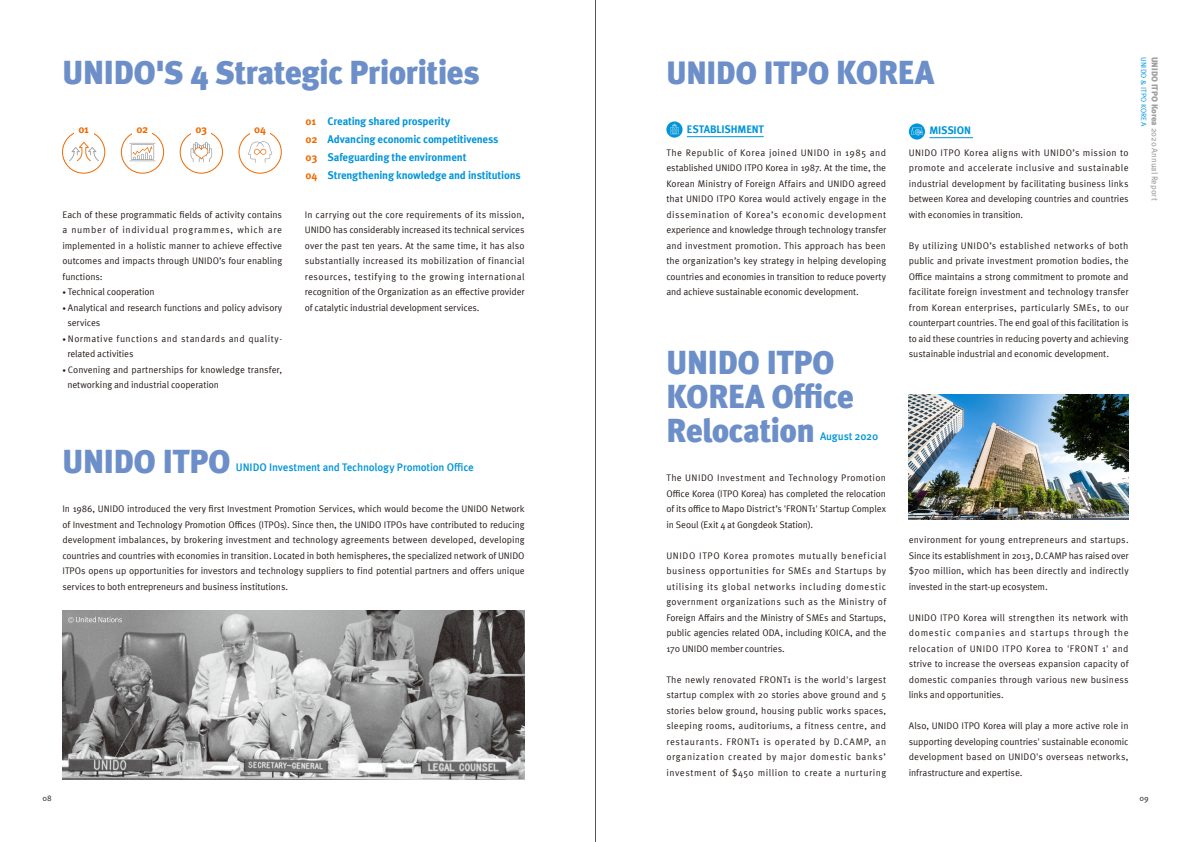
<style>
.page{position:relative;width:1191px;height:842px;background:#fff}
.page>*{position:absolute;margin:0;border:0;box-sizing:border-box;transform-origin:0 0}
.t1{font:900 33px/34px "Meta Pro";letter-spacing:-.02em;color:#6d8fc9}
.t2{font:900 32px "Meta Pro";letter-spacing:-.01em;color:#6d8fc9}
.t3{font:700 11px/18px "Meta Pro";letter-spacing:-.015em;color:#0095da}
.t4{font:500 11px "Meta Pro";letter-spacing:-.02em;color:#0095da}
.t5{font:700 11px "Meta Pro";letter-spacing:-.025em;color:#ed6a02}
.t6{font:9.5px/15.5px "Meta Pro";letter-spacing:-.005em;color:#221815;text-align:justify}
.t7{font:9.5px/15.5px "Meta Pro";letter-spacing:.04em;color:#221815}
.t8{font:8.5px "Meta Pro";letter-spacing:-.005em;color:#9fa0a0}
.t9{font:8px "Meta Pro";color:#221815}
.t10{font:7.5px "Meta Pro";letter-spacing:.015em;color:#0095da}
.s1{font-size:7px}
.s2{color:#ed6a02}
.s3{font-size:33px}
.s4{font-weight:900}
</style>
<div class="page">
<hr style="left:687px;top:136px;width:76px;height:1px;background:#0095da">
<svg style="left:666px;top:121px;width:16px;height:17px"></svg>
<svg style="left:669px;top:123px;width:10px;height:12px"></svg>
<hr style="left:929px;top:137px;width:44px;height:1px;background:#0095da">
<svg style="left:909px;top:123px;width:16px;height:17px"></svg>
<svg style="left:911px;top:128px;width:11px;height:7px"></svg>
<img style="left:908px;top:394px;width:220px;height:125px">
<img style="left:62px;top:611px;width:462px;height:169px">
<svg style="left:68px;top:617px;width:54px;height:6px"></svg>
<svg style="left:69px;top:142px;width:30px;height:19px"></svg>
<div style="left:62px;top:131px;width:43px;height:42px;border:1px solid #ed6a02;border-radius:50%"></div>
<div style="left:74px;top:124px;width:19px;height:13px;background:#fff"></div>
<svg style="left:129px;top:143px;width:26px;height:19px"></svg>
<div style="left:121px;top:131px;width:43px;height:42px;border:1px solid #ed6a02;border-radius:50%"></div>
<div style="left:133px;top:124px;width:19px;height:13px;background:#fff"></div>
<svg style="left:190px;top:142px;width:22px;height:20px"></svg>
<div style="left:180px;top:131px;width:43px;height:42px;border:1px solid #ed6a02;border-radius:50%"></div>
<div style="left:191px;top:124px;width:20px;height:13px;background:#fff"></div>
<svg style="left:248px;top:141px;width:24px;height:22px"></svg>
<div style="left:239px;top:131px;width:42px;height:42px;border:1px solid #ed6a02;border-radius:50%"></div>
<div style="left:250px;top:124px;width:20px;height:13px;background:#fff"></div>
<hr style="left:595px;top:0;width:1px;height:842px;background:#595757">
<h1 class="t1" style="left:63px;top:54px;width:419px">UNIDO's 4 Strategic Priorities</h1>
<p class="t5" style="left:78px;top:121px;width:12px">01</p>
<p class="t5" style="left:136px;top:121px;width:13px">02</p>
<p class="t5" style="left:195px;top:121px;width:13px">03</p>
<p class="t5" style="left:254px;top:121px;width:13px">04</p>
<p class="t6" style="left:62px;top:206px;width:221px">Each of these programmatic fields of activity contains a number of individual programmes, which are implemented in a holistic manner to achieve effective outcomes and impacts through UNIDO’s four enabling functions:</p>
<p class="t6" style="left:62px;top:283px;width:94px"><span class="s1">•</span> Technical cooperation</p>
<p class="t6" style="left:67px;top:299px;width:216px;text-indent:-5px"><span class="s1">•</span> Analytical and research functions and policy advisory services</p>
<p class="t7" style="left:67px;top:330px;width:216px;text-indent:-5px"><span class="s1">•</span> Normative functions and standards and quality&shy;related activities</p>
<p class="t6" style="left:67px;top:361px;width:216px;text-indent:-5px"><span class="s1">•</span> Convening and partnerships for knowledge transfer, networking and industrial cooperation</p>
<p class="t3" style="left:305px;top:112px;width:217px"><span class="s2">01</span> Creating shared prosperity<br><span class="s2">02</span> Advancing economic competitiveness<br><span class="s2">03</span> Safeguarding the environment<br><span class="s2">04</span> Strengthening knowledge and institutions</p>
<p class="t6" style="left:305px;top:206px;width:221px">In carrying out the core requirements of its mission, UNIDO has considerably increased its technical services over the past ten years. At the same time, it has also substantially increased its mobilization of financial resources, testifying to the growing international recognition of the Organization as an effective provider of catalytic industrial development services.</p>
<h1 class="t1" style="left:63px;top:443px;width:170px">UNIDO ITPO</h1>
<p class="t4" style="left:236px;top:459px;width:7px">unido</p>
<p class="t4" style="left:269px;top:459px;width:206px">i nvestment and technology promotion office</p>
<p class="t6" style="left:62px;top:500px;width:464px">In 1986, UNIDO introduced the very first Investment Promotion Services, which would become the UNIDO Network of Investment and Technology Promotion Offices (ITPOs). Since then, the UNIDO ITPOs have contributed to reducing development imbalances, by brokering investment and technology agreements between developed, developing countries and countries with economies in transition. Located in both hemispheres, the specialized network of UNIDO ITPOs opens up opportunities for investors and technology suppliers to find potential partners and offers unique services to both entrepreneurs and business institutions.</p>
<h2 class="t2" style="left:666px;top:47px;width:269px">UNIDO ITPO <span class="s3">KOREA</span></h2>
<p class="t3" style="left:687px;top:119px;width:78px">ESTABLISHMENT</p>
<p class="t6" style="left:666px;top:144px;width:221px">The Republic of Korea joined UNIDO in 1985 and established UNIDO ITPO Korea in 1987. At the time, the Korean Ministry of Foreign Affairs and UNIDO agreed that UNIDO ITPO Korea would actively engage in the dissemination of Korea’s economic development experience and knowledge through technology transfer and investment promotion. This approach has been the organization’s key strategy in helping developing countries and economies in transition to reduce poverty and achieve sustainable economic development.</p>
<h1 class="t1" style="left:666px;top:344px;width:170px">UNIDO ITPO<br>Korea</h1>
<h1 class="t1" style="left:666px;top:378px;width:189px;text-indent:105px">Office<br>Relocation</h1>
<p class="t4" style="left:820px;top:428px;width:60px">August 2020</p>
<p class="t3" style="left:929px;top:120px;width:43px">MISSION</p>
<p class="t6" style="left:909px;top:144px;width:221px">UNIDO ITPO Korea aligns with UNIDO’s mission to promote and accelerate inclusive and sustainable industrial development by facilitating business links between Korea and developing countries and countries with economies in transition.</p>
<p class="t6" style="left:909px;top:237px;width:221px">By utilizing UNIDO’s established networks of both public and private investment promotion bodies, the Office maintains a strong commitment to promote and facilitate foreign investment and technology transfer from Korean enterprises, particularly SMEs, to our counterpart countries. The end goal of this facilitation is to aid these countries in reducing poverty and achieving sustainable industrial and economic development.</p>
<p class="t10" style="left:1149px;top:57px;width:71px;rotate:90deg">UNIDO &amp; ITPO KOREA</p>
<p class="t8" style="left:1161px;top:57px;width:145px;rotate:90deg"><span class="s4">UNIDO ITPO korea</span> 2020 Annual Report</p>
<p class="t6" style="left:666px;top:470px;width:221px">The UNIDO Investment and Technology Promotion Office Korea (ITPO Korea) has completed the relocation of its office to Mapo District’s 'FRONT1' Startup Complex in Seoul (Exit 4 at Gongdeok Station).</p>
<p class="t6" style="left:666px;top:547px;width:221px">UNIDO ITPO Korea promotes mutually beneficial business opportunities for SMEs and Startups by utilising its global networks including domestic government organizations such as the Ministry of Foreign Affairs and the Ministry of SMEs and Startups, public agencies related ODA, including KOICA, and the 170 UNIDO member countries.</p>
<p class="t6" style="left:666px;top:671px;width:221px">The newly renovated FRONT1 is the world's largest startup complex with 20 stories above ground and 5 stories below ground, housing public works spaces, sleeping rooms, auditoriums, a fitness centre, and restaurants. FRONT1 is operated by D.CAMP, an organization created by major domestic banks’ investment of $450 million to create a nurturing</p>
<p class="t6" style="left:909px;top:532px;width:221px">environment for young entrepreneurs and startups.<br>Since its establishment in 2013, D.CAMP has raised over $700 million, which has been directly and indirectly invested in the start-up ecosystem.</p>
<p class="t6" style="left:909px;top:609px;width:221px">UNIDO ITPO Korea will strengthen its network with domestic companies and startups through the relocation of UNIDO ITPO Korea to 'FRONT 1' and strive to increase the overseas expansion capacity of domestic companies through various new business links and opportunities.</p>
<p class="t6" style="left:909px;top:718px;width:221px">Also, UNIDO ITPO Korea will play a more active role in supporting developing countries' sustainable economic development based on UNIDO's overseas networks, infrastructure and expertise.</p>
<p class="t9" style="left:42px;top:792px;width:11px">08</p>
<p class="t9" style="left:1139px;top:792px;width:11px">09</p>
</div>
